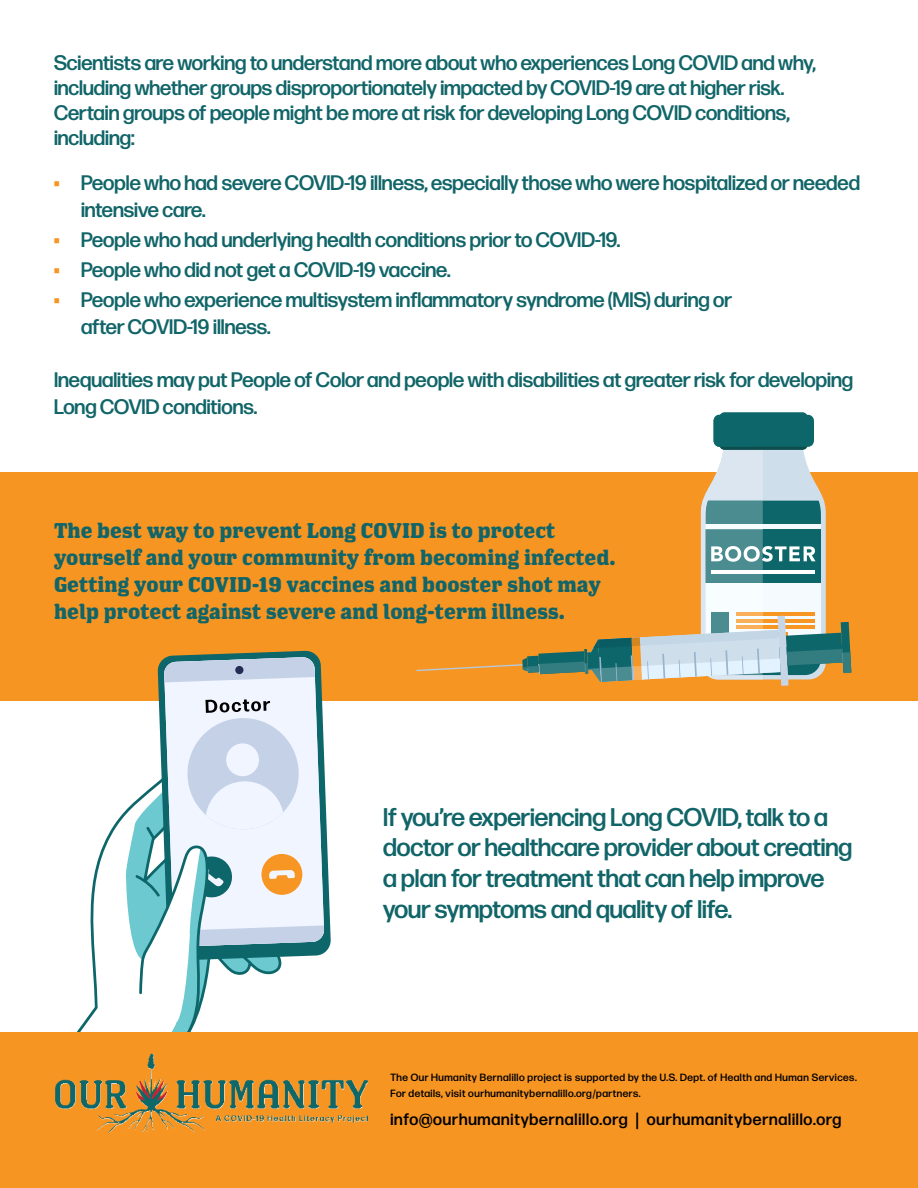
<style>
.page{position:relative;width:918px;height:1188px;background:#fff}
.page>*{position:absolute;margin:0;border:0;box-sizing:border-box;transform-origin:0 0}
.t1{font:500 25.5px/30.6px "Forma DJR Display";color:#116568}
.t2{font:500 21px/25.2px "Forma DJR Display";color:#116568}
.t3{font:700 21px/27px "Los Feliz OT";color:#116568}
.t4{font:500 16.5px "Forma DJR Display";letter-spacing:.05em;color:#000}
.t5{font:500 10.5px/16.5px "Forma DJR Display";letter-spacing:.05em;color:#000}
.s1{color:#f79523}
.s2{font-family:"Avenir";font-weight:800}
</style>
<div class="page">
<div style="left:0;top:472px;width:918px;height:229px;background:#f79523"></div>
<svg style="left:416px;top:412px;width:435px;height:274px"></svg>
<svg style="left:60px;top:819px;width:58px;height:214px"></svg>
<svg style="left:158px;top:651px;width:173px;height:302px"></svg>
<svg style="left:164px;top:657px;width:160px;height:42px;background:#dce4e8"></svg>
<svg style="left:164px;top:657px;width:151px;height:25px;background:#b4c8da"></svg>
<div style="left:235px;top:666px;width:9px;height:8px;background:#242b57;border-radius:50%"></div>
<svg style="left:118px;top:699px;width:206px;height:334px"></svg>
<div style="left:0;top:1033px;width:918px;height:155px;background:#f79523"></div>
<img style="left:56px;top:1053px;width:312px;height:79px">
<p class="t2" style="left:54px;top:52px;width:764px">Scientists are working to understand more about who experiences Long COVID and why, including whether groups disproportionately impacted by COVID-19 are at higher risk.<br>Certain groups of people might be more at risk for developing Long COVID conditions, including:</p>
<p class="t2" style="left:81px;top:172px;width:780px;line-height:27px;text-indent:-27px"><span class="s1">•</span> People who had severe COVID-19 illness, especially those who were hospitalized or needed intensive care.</p>
<p class="t2" style="left:54px;top:230px;width:568px"><span class="s1">•</span> People who had underlying health conditions prior to COVID-19.</p>
<p class="t2" style="left:54px;top:260px;width:398px"><span class="s1">•</span> People who did not get a COVID-19 vaccine.</p>
<p class="t2" style="left:81px;top:289px;width:653px;line-height:27px;text-indent:-27px"><span class="s1">•</span> People who experience multisystem inflammatory syndrome (MIS) during or after COVID-19 illness.</p>
<p class="t2" style="left:54px;top:368px;width:801px;line-height:27px">Inequalities may put People of Color and people with disabilities at greater risk for developing<br>Long COVID conditions.</p>
<p class="t3" style="left:54px;top:518px;width:563px">The best way to prevent Long COVID is to protect yourself and your community from becoming infected.<br>Getting your COVID-19 vaccines and booster shot may help protect against severe and long-term illness.</p>
<p class="t1" style="left:383px;top:804px;width:471px">If you’re experiencing Long COVID, talk to a doctor or healthcare provider about creating a plan for treatment that can help improve your symptoms and quality of life.</p>
<p class="t5" style="left:390px;top:1070px;width:468px">The Our Humanity Bernalillo project is supported by the U.S. Dept. of Health and Human Services.<br>For details, visit ourhumanitybernalillo.org/partners.</p>
<p class="t4" style="left:390px;top:1112px;width:452px">info@ourhumanitybernalillo.org <span class="s2">|</span> ourhumanitybernalillo.org</p>
</div>
